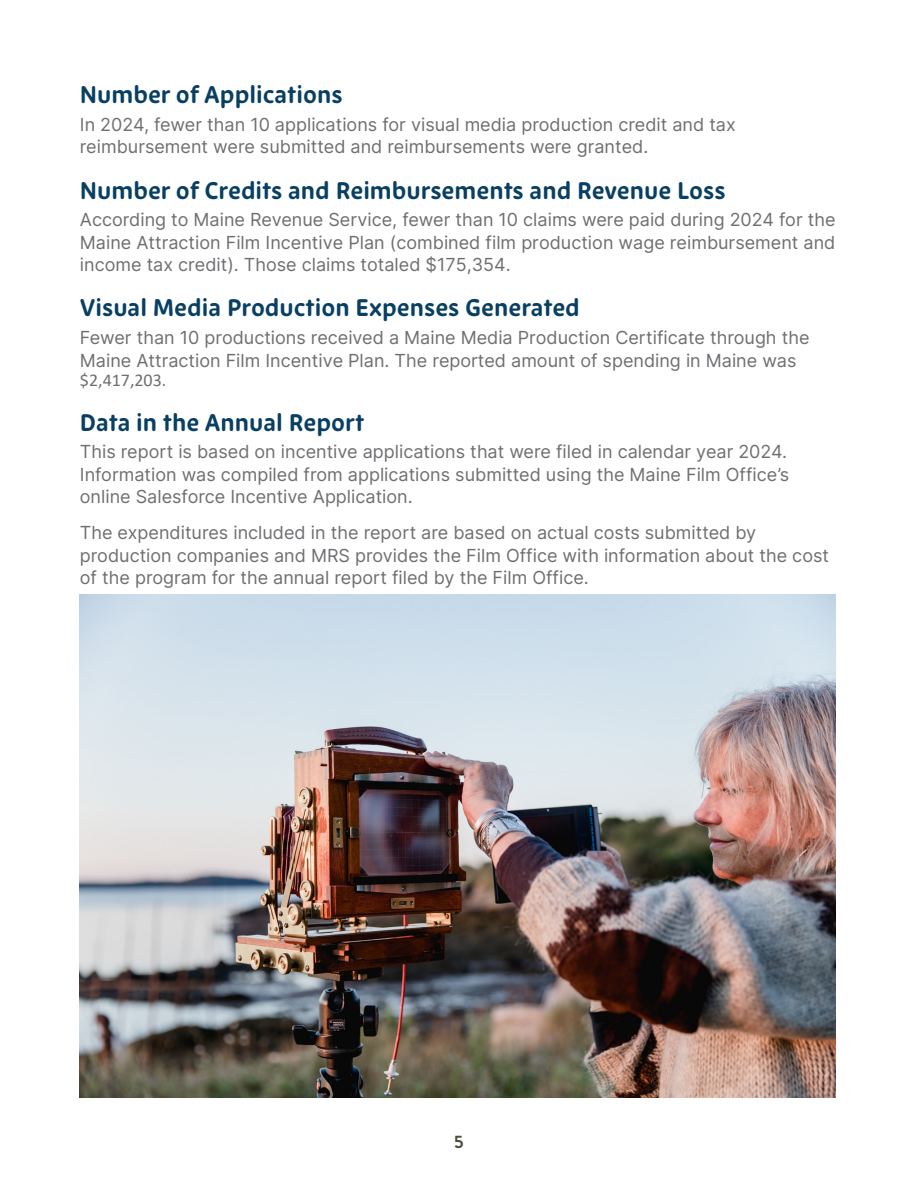
<style>
.page{position:relative;width:918px;height:1188px;background:#fff}
.page>*{position:absolute;margin:0;border:0;box-sizing:border-box;transform-origin:0 0}
.t1{font:700 24px "New Zen";color:#083f62}
.t2{font:18px/22.5px "Inter";color:#6e6f72}
.t3{font:18px "Calibri";color:#6e6f72}
.t4{font:700 18px "Brandon Grotesque";color:#4c4d3c}
</style>
<div class="page">
<img style="left:80px;top:594px;width:756px;height:503px">
<p class="t1" style="left:80px;top:80px;width:264px">Number of Applications</p>
<p class="t2" style="left:80px;top:113px;width:657px">In 2024, fewer than 10 applications for visual media production credit and tax reimbursement were submitted and reimbursements were granted.</p>
<p class="t1" style="left:80px;top:175px;width:647px">Number of Credits and Reimbursements and Revenue Loss</p>
<p class="t2" style="left:80px;top:208px;width:757px;text-align:justify">According to Maine Revenue Service, fewer than 10 claims were paid during 2024 for the Maine Attraction Film Incentive Plan (combined film production wage reimbursement and income tax credit). Those claims totaled $175,354.</p>
<p class="t1" style="left:80px;top:293px;width:501px">Visual Media Production Expenses Generated</p>
<p class="t2" style="left:80px;top:326px;width:731px">Fewer than 10 productions received a Maine Media Production Certificate through the<br>Maine Attraction Film Incentive Plan. The reported amount of spending in Maine was</p>
<p class="t3" style="left:80px;top:368px;width:88px">$2,417,203.</p>
<p class="t1" style="left:80px;top:407px;width:286px">Data in the Annual Report</p>
<p class="t2" style="left:80px;top:440px;width:711px;text-align:justify">This report is based on incentive applications that were filed in calendar year 2024.<br>Information was compiled from applications submitted using the Maine Film Office’s online Salesforce Incentive Application.</p>
<p class="t2" style="left:80px;top:521px;width:751px">The expenditures included in the report are based on actual costs submitted by production companies and MRS provides the Film Office with information about the cost of the program for the annual report filed by the Film Office.</p>
<p class="t4" style="left:454px;top:1129px;width:11px">5</p>
</div>
